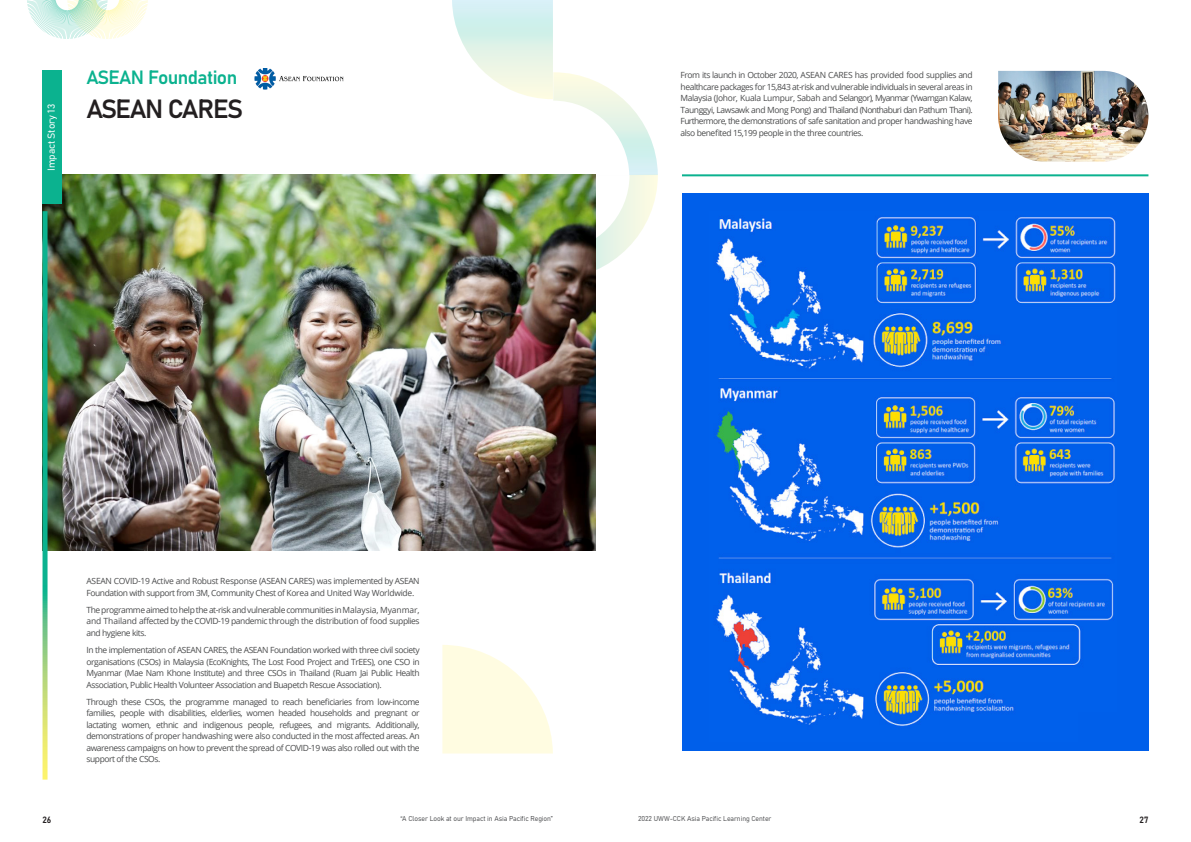
<style>
.page{position:relative;width:1191px;height:842px;background:#fff}
.page>*{position:absolute;margin:0;border:0;box-sizing:border-box;transform-origin:0 0}
._0제목{font:26px "Bahnschrift";letter-spacing:-.05em;color:#231f20}
.나라{font:19px "Bahnschrift";letter-spacing:-.03em;color:#0bb28f}
.t1{font:10px "Bahnschrift";letter-spacing:-.01em;color:#fff}
.t2{font:9px "Bahnschrift";color:#231f20}
.본문8_5{font:8.5px/11.5px "Open Sans";letter-spacing:-.05em;color:#4b4c4d;text-align:justify}
.본문8_5-2{font:8.5px/11.5px "Open Sans";letter-spacing:-.03em;color:#4b4c4d}
.t3{font:7px "Bahnschrift";letter-spacing:-.01em;color:#57585a}
</style>
<div class="page">
<svg style="left:27px;top:0;width:121px;height:39px"></svg>
<svg style="left:442px;top:645px;width:111px;height:108px"></svg>
<svg style="left:452px;top:0;width:206px;height:279px"></svg>
<img style="left:43px;top:174px;width:552px;height:376px">
<div style="left:43px;top:71px;width:19px;height:133px;background:#0bb28f"></div>
<img style="left:998px;top:71px;width:150px;height:91px">
<hr style="left:682px;top:174px;width:466px;height:2px;background:#0bb28f">
<div style="left:682px;top:193px;width:466px;height:558px;background:#005fea"></div>
<img style="left:716px;top:217px;width:400px;height:510px">
<div style="left:1078px;top:712px;width:42px;height:31px;background:#005fea"></div>
<svg style="left:43px;top:211px;width:5px;height:569px;background:#48bb88"></svg>
<img style="left:254px;top:68px;width:90px;height:22px">
<p class="나라" style="left:86px;top:63px;width:152px">ASEAN Foundation</p>
<p class="t1" style="left:44px;top:171px;width:68px;rotate:-90deg">Impact Story 13</p>
<p class="_0제목" style="left:86px;top:89px;width:158px">ASEAN CARES</p>
<p class="본문8_5-2" style="left:86px;top:575px;width:335px">ASEAN COVID-19 Active and Robust Response (ASEAN CARES) was implemented by ASEAN<br>Foundation with support from 3M, Community Chest of Korea and United Way Worldwide.</p>
<p class="본문8_5" style="left:86px;top:604px;width:335px">The programme aimed to help the at-risk and vulnerable communities in Malaysia, Myanmar, and Thailand affected by the COVID-19 pandemic through the distribution of food supplies and hygiene kits.</p>
<p class="본문8_5" style="left:86px;top:644px;width:335px">In the implementation of ASEAN CARES, the ASEAN Foundation worked with three civil society organisations (CSOs) in Malaysia (EcoKnights, The Lost Food Project and TrEES), one CSO in Myanmar (Mae Nam Khone Institute) and three CSOs in Thailand (Ruam Jai Public Health Association, Public Health Volunteer Association and Buapetch Rescue Association).</p>
<p class="본문8_5" style="left:86px;top:696px;width:335px">Through these CSOs, the programme managed to reach beneficiaries from low-income families, people with disabilities, elderlies, women headed households and pregnant or lactating women, ethnic and indigenous people, refugees, and migrants. Additionally, demonstrations of proper handwashing were also conducted in the most affected areas. An awareness campaigns on how to prevent the spread of COVID-19 was also rolled out with the support of the CSOs.</p>
<p class="본문8_5" style="left:680px;top:69px;width:293px">From its launch in October 2020, ASEAN CARES has provided food supplies and healthcare packages for 15,843 at-risk and vulnerable individuals in several areas in Malaysia (Johor, Kuala Lumpur, Sabah and Selangor), Myanmar (Ywarngan Kalaw, Taunggyi, Lawsawk and Mong Pong) and Thailand (Nonthaburi dan Pathum Thani).<br>Furthermore, the demonstrations of safe sanitation and proper handwashing have also benefited 15,199 people in the three countries.</p>
<p class="t2" style="left:43px;top:813px;width:10px">26</p>
<p class="t3" style="left:400px;top:814px;width:154px">“A Closer Look at our Impact in Asia Pacific Region”</p>
<p class="t3" style="left:638px;top:814px;width:135px">2022 UWW-CCK Asia Pacific Learning Center</p>
<p class="t2" style="left:1139px;top:813px;width:10px">27</p>
</div>
